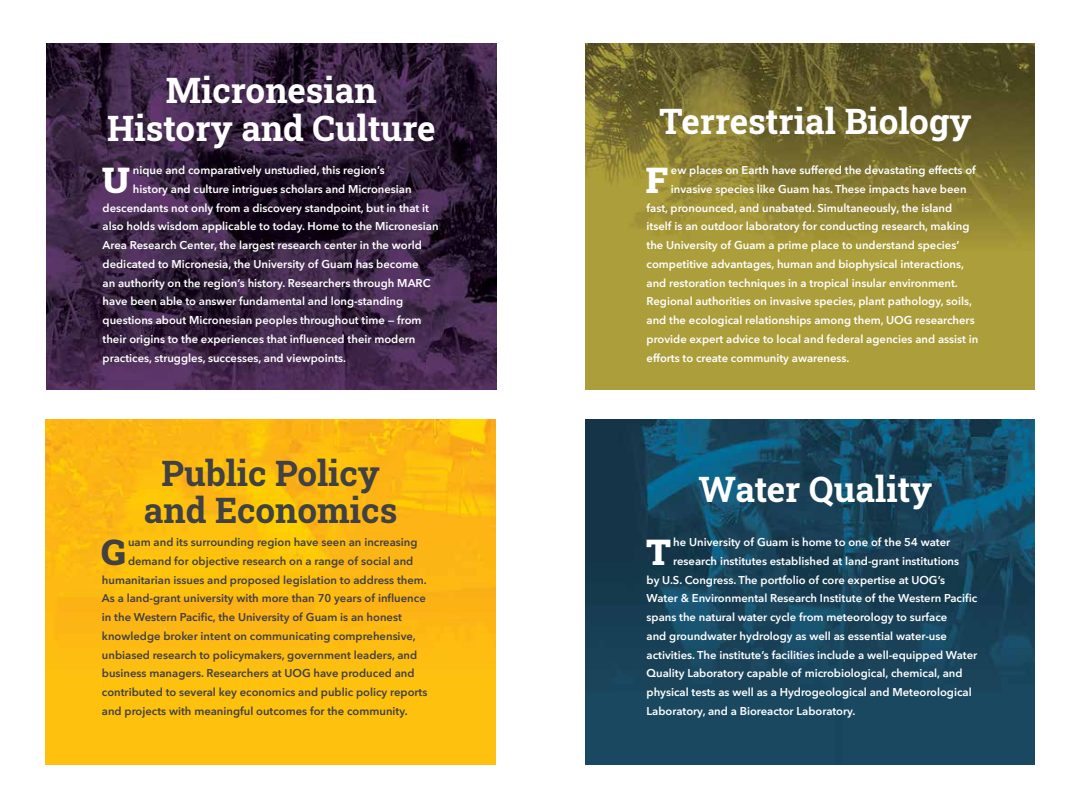
<style>
.page{position:relative;width:1080px;height:810px;background:#fff}
.page>*{position:absolute;margin:0;border:0;box-sizing:border-box;transform-origin:0 0}
.t1{font:900 36px "Roboto Slab";color:#fff}
.t2{font:900 36px "Roboto Slab";color:#414042}
.t3{font:700 35px/37.5px "Roboto Slab";color:#fff;text-align:center}
.t4{font:700 35px/37.5px "Roboto Slab";color:#414042;text-align:center}
.t5{font:600 11.25px "Avenir Next LT Pro";color:#fff}
.t6{font:600 11.25px "Avenir Next LT Pro";color:#414042}
</style>
<div class="page">
<img style="left:46px;top:419px;width:450px;height:346px">
<img style="left:585px;top:419px;width:450px;height:346px">
<img style="left:46px;top:44px;width:450px;height:345px">
<img style="left:585px;top:44px;width:450px;height:345px">
<h2 class="t3" style="left:107px;top:71px;width:330px">Micronesian<br>History and Culture</h2>
<h1 class="t1" style="left:102px;top:155px;width:29px">U</h1>
<p class="t5" style="left:133px;top:163px;width:253px">nique and comparatively unstudied, this region’s</p>
<p class="t5" style="left:133px;top:182px;width:280px">history and culture intrigues scholars and Micronesian</p>
<p class="t5" style="left:103px;top:201px;width:328px">descendants not only from a discovery standpoint, but in that it</p>
<p class="t5" style="left:103px;top:220px;width:337px">also holds wisdom applicable to today. Home to the Micronesian</p>
<p class="t5" style="left:103px;top:238px;width:321px">Area Research Center, the largest research center in the world</p>
<p class="t5" style="left:103px;top:257px;width:318px">dedicated to Micronesia, the University of Guam has become</p>
<p class="t5" style="left:103px;top:276px;width:329px">an authority on the region’s history. Researchers through MARC</p>
<p class="t5" style="left:103px;top:295px;width:302px">have been able to answer fundamental and long-standing</p>
<p class="t5" style="left:103px;top:313px;width:321px">questions about Micronesian peoples throughout time — from</p>
<p class="t5" style="left:103px;top:332px;width:314px">their origins to the experiences that influenced their modern</p>
<p class="t5" style="left:103px;top:351px;width:245px">practices, struggles, successes, and viewpoints.</p>
<h2 class="t4" style="left:144px;top:454px;width:255px">Public Policy and Economics</h2>
<h1 class="t2" style="left:101px;top:527px;width:26px">G</h1>
<p class="t6" style="left:128px;top:535px;width:291px">uam and its surrounding region have seen an increasing</p>
<p class="t6" style="left:128px;top:554px;width:287px">demand for objective research on a range of social and</p>
<p class="t6" style="left:102px;top:573px;width:326px">humanitarian issues and proposed legislation to address them.</p>
<p class="t6" style="left:102px;top:592px;width:325px">As a land-grant university with more than 70 years of influence</p>
<p class="t6" style="left:102px;top:610px;width:301px">in the Western Pacific, the University of Guam is an honest</p>
<p class="t6" style="left:102px;top:629px;width:315px">knowledge broker intent on communicating comprehensive,</p>
<p class="t6" style="left:102px;top:648px;width:317px">unbiased research to policymakers, government leaders, and</p>
<p class="t6" style="left:102px;top:667px;width:314px">business managers. Researchers at UOG have produced and</p>
<p class="t6" style="left:102px;top:685px;width:327px">contributed to several key economics and public policy reports</p>
<p class="t6" style="left:102px;top:704px;width:307px">and projects with meaningful outcomes for the community.</p>
<h2 class="t3" style="left:659px;top:102px;width:314px">Terrestrial Biology</h2>
<h1 class="t1" style="left:646px;top:155px;width:24px">F</h1>
<p class="t5" style="left:671px;top:163px;width:306px">ew places on Earth have suffered the devastating effects of</p>
<p class="t5" style="left:671px;top:182px;width:297px">invasive species like Guam has. These impacts have been</p>
<p class="t5" style="left:647px;top:201px;width:307px">fast, pronounced, and unabated. Simultaneously, the island</p>
<p class="t5" style="left:647px;top:220px;width:325px">itself is an outdoor laboratory for conducting research, making</p>
<p class="t5" style="left:647px;top:238px;width:314px">the University of Guam a prime place to understand species’</p>
<p class="t5" style="left:647px;top:257px;width:319px">competitive advantages, human and biophysical interactions,</p>
<p class="t5" style="left:647px;top:276px;width:313px">and restoration techniques in a tropical insular environment.</p>
<p class="t5" style="left:647px;top:295px;width:327px">Regional authorities on invasive species, plant pathology, soils,</p>
<p class="t5" style="left:647px;top:313px;width:330px">and the ecological relationships among them, UOG researchers</p>
<p class="t5" style="left:647px;top:332px;width:333px">provide expert advice to local and federal agencies and assist in</p>
<p class="t5" style="left:647px;top:351px;width:204px">efforts to create community awareness.</p>
<h2 class="t3" style="left:699px;top:470px;width:235px">Water Quality</h2>
<h1 class="t1" style="left:646px;top:527px;width:26px">T</h1>
<p class="t5" style="left:673px;top:535px;width:279px">he University of Guam is home to one of the 54 water</p>
<p class="t5" style="left:673px;top:554px;width:287px">research institutes established at land-grant institutions</p>
<p class="t5" style="left:647px;top:573px;width:300px">by U.S. Congress. The portfolio of core expertise at UOG’s</p>
<p class="t5" style="left:647px;top:592px;width:332px">Water &amp; Environmental Research Institute of the Western Pacific</p>
<p class="t5" style="left:647px;top:610px;width:302px">spans the natural water cycle from meteorology to surface</p>
<p class="t5" style="left:647px;top:629px;width:302px">and groundwater hydrology as well as essential water-use</p>
<p class="t5" style="left:647px;top:648px;width:332px">activities. The institute’s facilities include a well-equipped Water</p>
<p class="t5" style="left:647px;top:667px;width:317px">Quality Laboratory capable of microbiological, chemical, and</p>
<p class="t5" style="left:647px;top:685px;width:327px">physical tests as well as a Hydrogeological and Meteorological</p>
<p class="t5" style="left:647px;top:704px;width:210px">Laboratory, and a Bioreactor Laboratory.</p>
</div>
